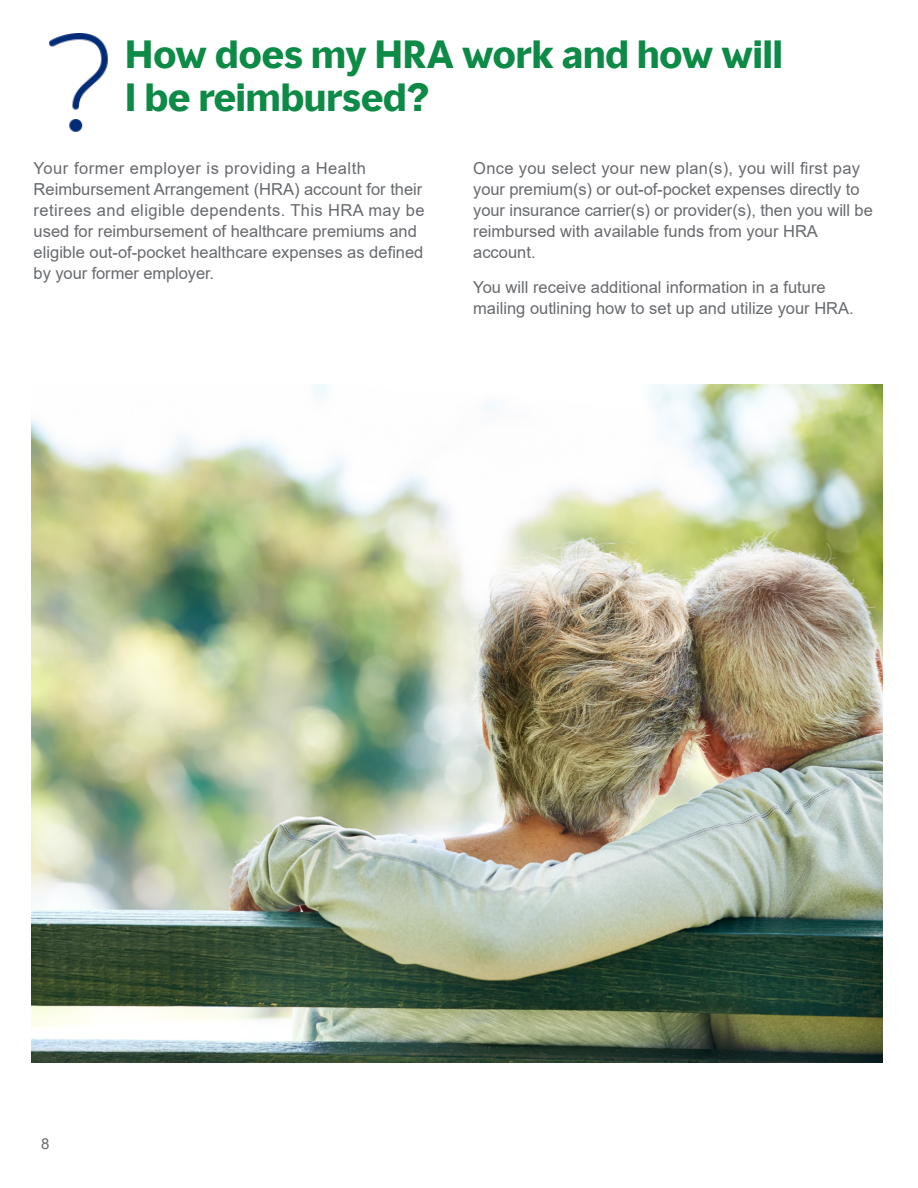
<style>
.page{position:relative;width:918px;height:1188px;background:#fff}
.page>*{position:absolute;margin:0;border:0;box-sizing:border-box;transform-origin:0 0}
.BODY{font:700 36px/43.2px "MMC Display";color:#0d8a46}
.BODY-2{font:16.5px/21px "Arial";color:#676a6e}
.BODY-3{font:15px "Arial";color:#676a6e}
</style>
<div class="page">
<img style="left:49px;top:33px;width:59px;height:99px">
<img style="left:32px;top:385px;width:850px;height:678px">
<p class="BODY" style="left:125px;top:33px;width:659px">How does my HRA work and how will<br>I be reimbursed?</p>
<p class="BODY-2" style="left:34px;top:158px;width:392px">Your former employer is providing a Health Reimbursement Arrangement (HRA) account for their retirees and eligible dependents. This HRA may be used for reimbursement of healthcare premiums and eligible out-of-pocket healthcare expenses as defined by your former employer.</p>
<p class="BODY-2" style="left:473px;top:158px;width:401px">Once you select your new plan(s), you will first pay your premium(s) or out-of-pocket expenses directly to your insurance carrier(s) or provider(s), then you will be reimbursed with available funds from your HRA account.</p>
<p class="BODY-2" style="left:473px;top:276px;width:382px">You will receive additional information in a future mailing outlining how to set up and utilize your HRA.</p>
<p class="BODY-3" style="left:41px;top:1133px;width:10px">8</p>
</div>
